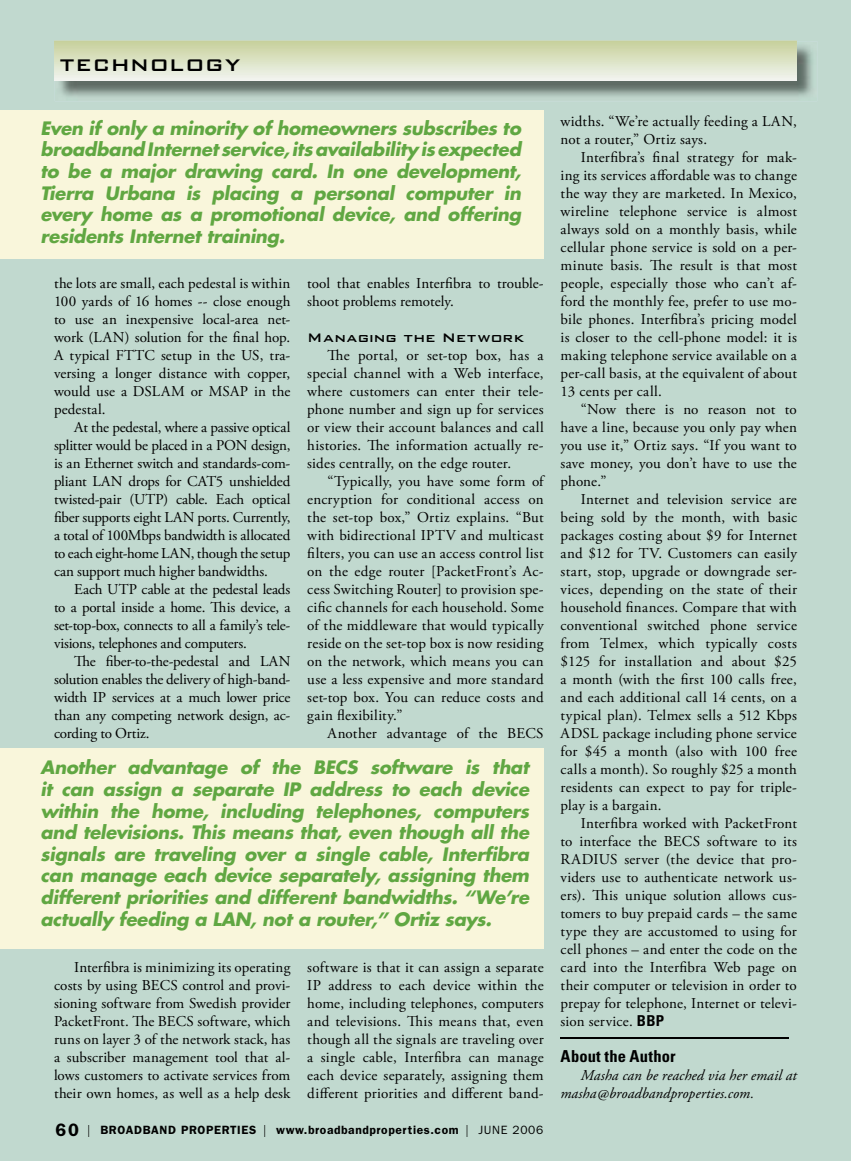
<style>
.page{position:relative;width:851px;height:1161px;background:#fff}
.page>*{position:absolute;margin:0;border:0;box-sizing:border-box;transform-origin:0 0}
.t1{font:500 22.5px "Bank Gothic BT";color:#000}
.t2{font:italic 700 18px/21.6px "Futura";letter-spacing:-.01em;color:#60a742;text-align:justify}
.t3{font:500 16.5px "Bank Gothic BT";letter-spacing:.025em;color:#000}
.t4{font:700 condensed 16.5px "Univers";letter-spacing:.015em;color:#000}
.t5{font:15px/18px "Adobe Garamond Pro";letter-spacing:.01em;color:#000;text-align:justify}
.t6{font:italic 15px/18px "Adobe Garamond Pro";letter-spacing:.005em;color:#000}
.t7{font:600 12px "Franklin Gothic";letter-spacing:.05em;color:#000}
.s1{font-size:18px}
.s2{font-family:"Helvetica";font-weight:300;font-stretch:condensed}
.s3{font-weight:400}
.s4{font-family:"Univers";font-weight:700;font-stretch:condensed}
</style>
<div class="page">
<div style="left:0;top:0;width:850px;height:1161px;background:#c1d9cf"></div>
<img style="left:55px;top:41px;width:762px;height:60px">
<svg style="left:54px;top:40px;width:742px;height:41px;background:#dce2c5"></svg>
<div style="left:0;top:748px;width:543px;height:201px;background:#f9f6db"></div>
<div style="left:0;top:110px;width:543px;height:148px;background:#f9f6db"></div>
<hr style="left:560px;top:1037px;width:229px;height:1px;background:#000">
<h1 class="t1" style="left:60px;top:53px;width:182px">TECHNOLOGY</h1>
<p class="t2" style="left:40px;top:117px;width:482px">Even if only a minority of homeowners subscribes to broadband Internet service, its availability is expected to be a major drawing card. In one development, Tierra Urbana is placing a personal computer in every home as a promotional device, and offering residents Internet training.</p>
<p class="t5" style="left:54px;top:275px;width:238px">the lots are small, each pedestal is within 100 yards of 16 homes -- close enough to use an inexpensive local-area net&shy;work (LAN) solution for the final hop.<br>A typical FTTC setup in the US, tra&shy;versing a longer distance with copper, would use a DSLAM or MSAP in the pedestal.</p>
<p class="t5" style="left:54px;top:419px;width:238px;text-indent:20px">At the pedestal, where a passive optical splitter would be placed in a PON design, is an Ethernet switch and standards-com&shy;pliant LAN drops for CAT5 unshielded twisted-pair (UTP) cable. Each optical fiber supports eight LAN ports. Currently, a total of 100Mbps bandwidth is allocated to each eight-home LAN, though the setup can support much higher bandwidths.</p>
<p class="t5" style="left:54px;top:581px;width:238px;text-indent:20px">Each UTP cable at the pedestal leads to a portal inside a home. This device, a set-top-box, connects to all a family’s tele&shy;visions, telephones and computers.</p>
<p class="t5" style="left:54px;top:653px;width:238px;text-indent:20px">The fiber-to-the-pedestal and LAN solution enables the delivery of high-band&shy;width IP services at a much lower price than any competing network design, ac&shy;cording to Ortiz.</p>
<p class="t5" style="left:307px;top:275px;width:238px">tool that enables Interfibra to trouble&shy;shoot problems remotely.</p>
<p class="t3" style="left:307px;top:329px;width:218px">Managing the Network</p>
<p class="t5" style="left:307px;top:347px;width:238px;text-indent:20px">The portal, or set-top box, has a special channel with a Web interface, where customers can enter their tele&shy;phone number and sign up for services or view their account balances and call histories. The information actually re&shy;sides centrally, on the edge router.</p>
<p class="t5" style="left:307px;top:473px;width:238px;text-indent:20px">“Typically, you have some form of encryption for conditional access on the set-top box,” Ortiz explains. “But with bidirectional IPTV and multicast filters, you can use an access control list on the edge router [PacketFront’s Ac&shy;cess Switching Router] to provision spe&shy;cific channels for each household. Some of the middleware that would typically reside on the set-top box is now residing on the network, which means you can use a less expensive and more standard set-top box. You can reduce costs and gain flexibility.”</p>
<p class="t5" style="left:327px;top:725px;width:217px">Another advantage of the BECS</p>
<p class="t2" style="left:40px;top:757px;width:490px">Another advantage of the BECS software is that it can assign a separate IP address to each device within the home, including telephones, computers and televisions. This means that, even though all the signals are traveling over a single cable, Interfibra can manage each device separately, assigning them different priorities and different bandwidths. “We’re actually feeding a LAN, not a router,” Ortiz says.</p>
<p class="t5" style="left:54px;top:959px;width:238px;text-indent:20px">Interfibra is minimizing its operating costs by using BECS control and provi&shy;sioning software from Swedish provider PacketFront. The BECS software, which runs on layer 3 of the network stack, has a subscriber management tool that al&shy;lows customers to activate services from their own homes, as well as a help desk</p>
<p class="t5" style="left:307px;top:959px;width:238px">software is that it can assign a separate IP address to each device within the home, including telephones, computers and televisions. This means that, even though all the signals are traveling over a single cable, Interfibra can manage each device separately, assigning them different priorities and different band-</p>
<p class="t7" style="left:56px;top:1122px;width:489px"><span class="s1">60</span> <span class="s2">|</span> BROADBAND PROPERTIES <span class="s2">|</span> www.broadbandproperties.com <span class="s2">|</span> <span class="s3">JUNE 2006</span></p>
<p class="t5" style="left:560px;top:113px;width:238px">widths. “We’re actually feeding a LAN, not a router,” Ortiz says.</p>
<p class="t5" style="left:560px;top:149px;width:238px;text-indent:20px">Interfibra’s final strategy for mak&shy;ing its services affordable was to change the way they are marketed. In Mexico, wireline telephone service is almost always sold on a monthly basis, while cellular phone service is sold on a per&shy;minute basis. The result is that most people, especially those who can’t af&shy;ford the monthly fee, prefer to use mo&shy;bile phones. Interfibra’s pricing model is closer to the cell-phone model: it is making telephone service available on a per-call basis, at the equivalent of about 13 cents per call.</p>
<p class="t5" style="left:560px;top:401px;width:238px;text-indent:20px">“Now there is no reason not to have a line, because you only pay when you use it,” Ortiz says. “If you want to save money, you don’t have to use the phone.”</p>
<p class="t5" style="left:560px;top:491px;width:238px;text-indent:20px">Internet and television service are being sold by the month, with basic packages costing about $9 for Internet and $12 for TV. Customers can easily start, stop, upgrade or downgrade ser&shy;vices, depending on the state of their household finances. Compare that with conventional switched phone service from Telmex, which typically costs $125 for installation and about $25 a month (with the first 100 calls free, and each additional call 14 cents, on a typical plan). Telmex sells a 512 Kbps ADSL package including phone service for $45 a month (also with 100 free calls a month). So roughly $25 a month residents can expect to pay for triple&shy;play is a bargain.</p>
<p class="t5" style="left:560px;top:815px;width:238px;text-indent:20px">Interfibra worked with PacketFront to interface the BECS software to its RADIUS server (the device that pro&shy;viders use to authenticate network us&shy;ers). This unique solution allows cus&shy;tomers to buy prepaid cards – the same type they are accustomed to using for cell phones – and enter the code on the card into the Interfibra Web page on their computer or television in order to prepay for telephone, Internet or televi&shy;sion service. <span class="s4">BBP</span></p>
<p class="t4" style="left:560px;top:1046px;width:116px">About the Author</p>
<p class="t6" style="left:560px;top:1067px;width:238px;text-indent:20px">Masha can be reached via her email at masha@broadbandproperties.com.</p>
</div>
